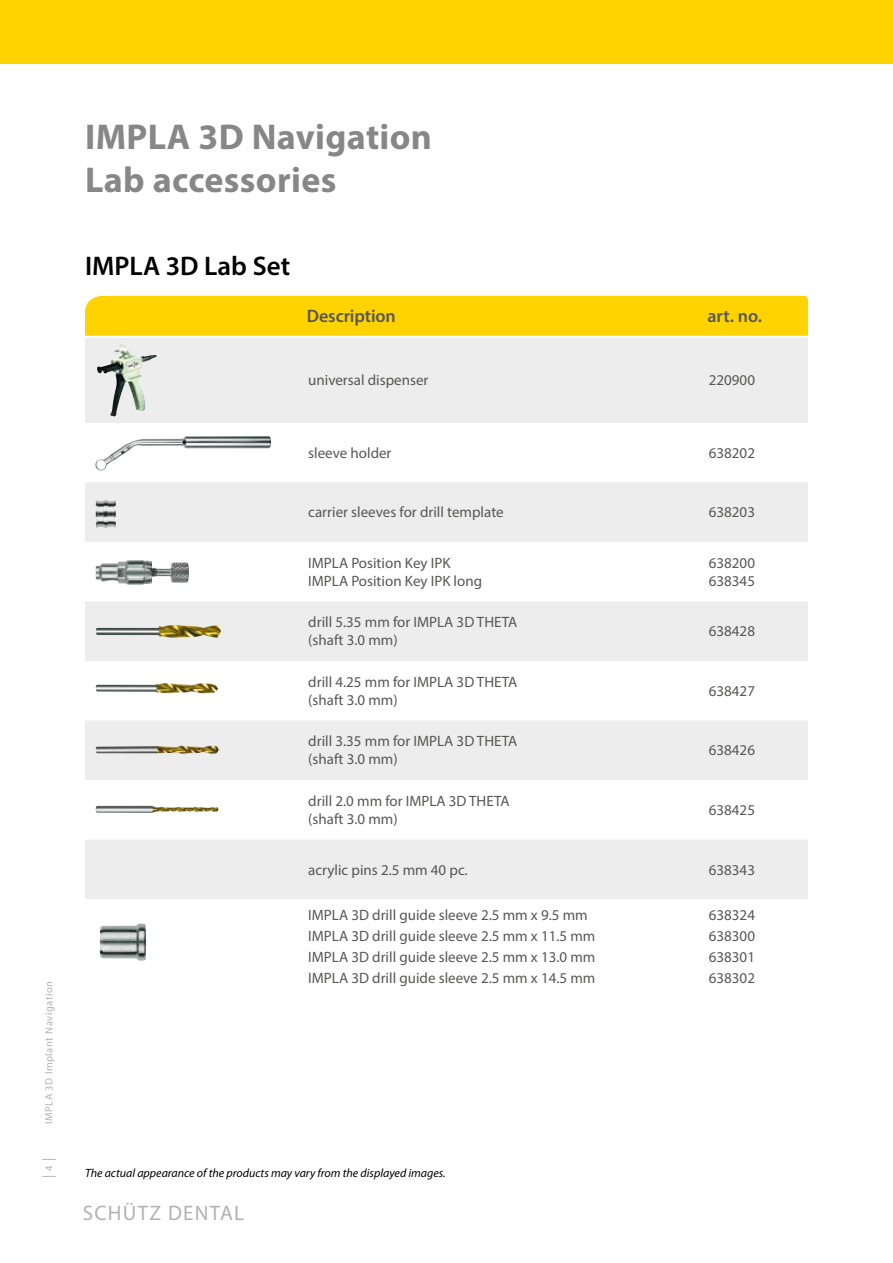
<style>
.page{position:relative;width:893px;height:1263px;background:#fff}
.page>*{position:absolute;margin:0;border:0;box-sizing:border-box;transform-origin:0 0}
.t1{font:700 36px/43.2px "Myriad Pro";letter-spacing:.01em;color:#878787}
.t2{font:600 27px "Myriad Pro";color:#000}
.t3{font:21px "Myriad Pro";letter-spacing:.06em;color:#b3b2b2}
.t4{font:600 18px "Myriad Pro";letter-spacing:-.005em;color:#575756}
.t5{font:15px/18px "Myriad Pro";color:#575756}
.t6{font:13.5px "Myriad Pro";color:#b3b2b2}
.t7{font:italic 12px "Myriad Pro";color:#000}
.t8{font:10.5px "Myriad Pro";letter-spacing:.05em;color:#b3b2b2}
.s1{font-size:10.5px}
</style>
<div class="page">
<div style="left:0;top:0;width:893px;height:64px;background:#ffd300"></div>
<svg style="left:85px;top:338px;width:723px;height:561px;fill:#ededed"></svg>
<div style="left:85px;top:296px;width:723px;height:40px;background:#ffd300"></div>
<img style="left:96px;top:560px;width:93px;height:25px">
<img style="left:96px;top:500px;width:20px;height:28px">
<img style="left:96px;top:806px;width:123px;height:7px">
<img style="left:96px;top:683px;width:122px;height:10px">
<img style="left:96px;top:625px;width:125px;height:13px">
<img style="left:96px;top:745px;width:123px;height:9px">
<img style="left:100px;top:924px;width:46px;height:37px">
<img style="left:97px;top:343px;width:60px;height:73px">
<img style="left:95px;top:436px;width:176px;height:35px">
<p class="t8" style="left:43px;top:1124px;width:144px;rotate:-90deg">IMPLA 3D Implant Navigation</p>
<p class="t6" style="left:40px;top:1178px;width:22px;rotate:-90deg">| <span class="s1">4</span> |</p>
<h1 class="t1" style="left:85px;top:114px;width:349px">IMPLA 3D Navigation<br>Lab accessories</h1>
<h2 class="t2" style="left:85px;top:249px;width:207px">IMPLA 3D Lab Set</h2>
<p class="t4" style="left:307px;top:304px;width:91px">Description</p>
<p class="t4" style="left:708px;top:304px;width:56px">art. no.</p>
<p class="t5" style="left:308px;top:371px;width:122px">universal dispenser</p>
<p class="t5" style="left:709px;top:371px;width:48px">220900</p>
<p class="t5" style="left:308px;top:443px;width:85px">sleeve holder</p>
<p class="t5" style="left:709px;top:443px;width:48px">638202</p>
<p class="t5" style="left:308px;top:503px;width:197px">carrier sleeves for drill template</p>
<p class="t5" style="left:709px;top:503px;width:48px">638203</p>
<p class="t5" style="left:308px;top:553px;width:175px">IMPLA Position Key IPK<br>IMPLA Position Key IPK long</p>
<p class="t5" style="left:709px;top:553px;width:48px">638200<br>638345</p>
<p class="t5" style="left:308px;top:613px;width:210px">drill 5.35 mm for IMPLA 3D THETA (shaft 3.0 mm)</p>
<p class="t5" style="left:709px;top:622px;width:48px">638428</p>
<p class="t5" style="left:308px;top:673px;width:210px">drill 4.25 mm for IMPLA 3D THETA (shaft 3.0 mm)</p>
<p class="t5" style="left:709px;top:682px;width:48px">638427</p>
<p class="t5" style="left:308px;top:732px;width:210px">drill 3.35 mm for IMPLA 3D THETA (shaft 3.0 mm)</p>
<p class="t5" style="left:709px;top:741px;width:48px">638426</p>
<p class="t5" style="left:308px;top:792px;width:203px">drill 2.0 mm for IMPLA 3D THETA (shaft 3.0 mm)</p>
<p class="t5" style="left:709px;top:801px;width:48px">638425</p>
<p class="t5" style="left:308px;top:860px;width:161px">acrylic pins 2.5 mm 40 pc.</p>
<p class="t5" style="left:709px;top:860px;width:48px">638343</p>
<p class="t5" style="left:308px;top:904px;width:289px;line-height:21px">IMPLA 3D drill guide sleeve 2.5 mm x 9.5 mm IMPLA 3D drill guide sleeve 2.5 mm x 11.5 mm IMPLA 3D drill guide sleeve 2.5 mm x 13.0 mm IMPLA 3D drill guide sleeve 2.5 mm x 14.5 mm</p>
<p class="t5" style="left:709px;top:904px;width:48px;line-height:21px;text-align:justify">638324<br>638300<br>638301<br>638302</p>
<p class="t7" style="left:85px;top:1166px;width:362px">The actual appearance of the products may vary from the displayed images.</p>
<h3 class="t3" style="left:83px;top:1200px;width:163px">SCHÜTZ DENTAL</h3>
</div>
